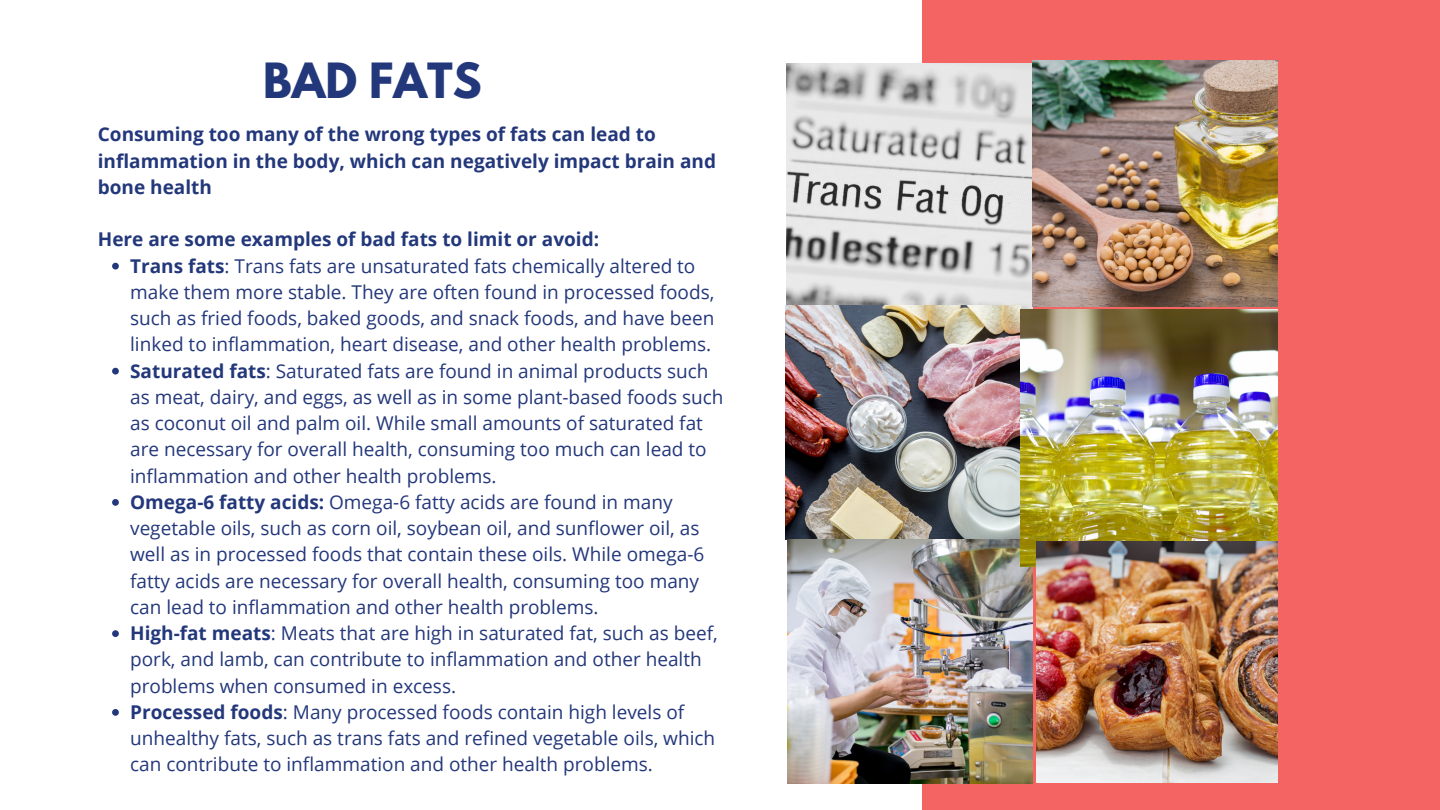
<style>
.page{position:relative;width:1440px;height:810px;background:#fff}
.page>*{position:absolute;margin:0;border:0;box-sizing:border-box;transform-origin:0 0}
.t1{font:700 43px "League Spartan";color:#23377b}
.t2{font:19px/26.2px "Open Sans";color:#23377b}
.t3{font:700 19px/26.2px "Open Sans";color:#23377b}
.s1{font-weight:700}
</style>
<div class="page">
<div style="left:922px;top:0;width:518px;height:810px;background:#f46462"></div>
<img style="left:786px;top:64px;width:246px;height:246px">
<img style="left:1032px;top:61px;width:246px;height:246px">
<img style="left:786px;top:305px;width:235px;height:235px">
<img style="left:788px;top:540px;width:244px;height:244px">
<img style="left:1021px;top:310px;width:257px;height:257px">
<img style="left:1037px;top:541px;width:241px;height:241px">
<svg style="left:112px;top:263px;width:7px;height:7px"></svg>
<svg style="left:112px;top:368px;width:7px;height:7px"></svg>
<svg style="left:112px;top:499px;width:7px;height:7px"></svg>
<svg style="left:112px;top:630px;width:7px;height:7px"></svg>
<svg style="left:112px;top:709px;width:7px;height:7px"></svg>
<h1 class="t1" style="left:263px;top:59px;width:220px">BAD FATS</h1>
<p class="t3" style="left:98px;top:121px;width:620px">Consuming too many of the wrong types of fats can lead to inflammation in the body, which can negatively impact brain and bone health</p>
<p class="t3" style="left:98px;top:226px;width:503px">Here are some examples of bad fats to limit or avoid:</p>
<p class="t2" style="left:130px;top:252px;width:595px"><span class="s1">Trans fats</span>: Trans fats are unsaturated fats chemically altered to make them more stable. They are often found in processed foods, such as fried foods, baked goods, and snack foods, and have been linked to inflammation, heart disease, and other health problems.<br><span class="s1">Saturated fats</span>: Saturated fats are found in animal products such as meat, dairy, and eggs, as well as in some plant-based foods such as coconut oil and palm oil. While small amounts of saturated fat are necessary for overall health, consuming too much can lead to inflammation and other health problems.<br><span class="s1">Omega-6 fatty acids:</span> Omega-6 fatty acids are found in many vegetable oils, such as corn oil, soybean oil, and sunflower oil, as well as in processed foods that contain these oils. While omega-6 fatty acids are necessary for overall health, consuming too many can lead to inflammation and other health problems.<br><span class="s1">High-fat meats</span>: Meats that are high in saturated fat, such as beef, pork, and lamb, can contribute to inflammation and other health problems when consumed in excess.<br><span class="s1">Processed foods</span>: Many processed foods contain high levels of unhealthy fats, such as trans fats and refined vegetable oils, which can contribute to inflammation and other health problems.</p>
</div>
